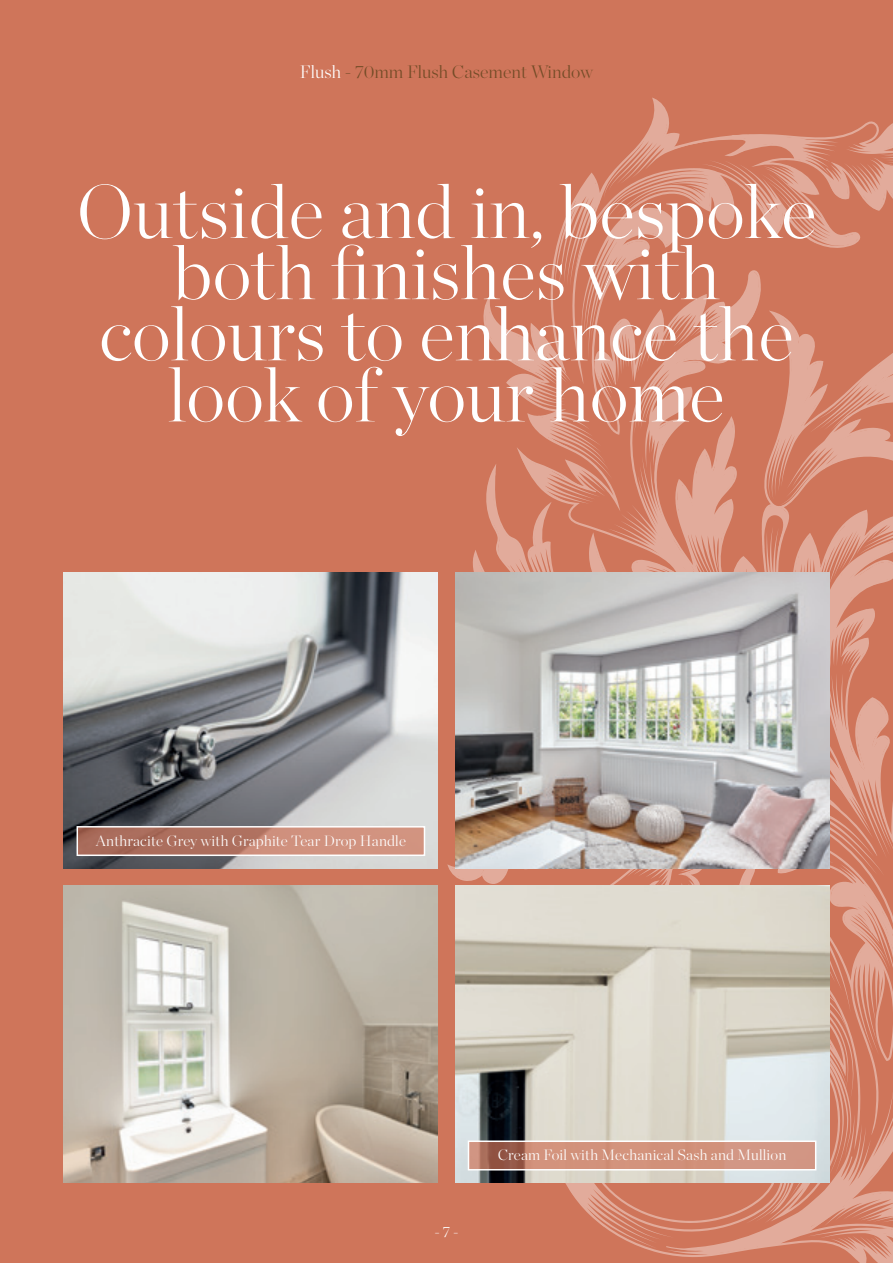
<style>
.page{position:relative;width:893px;height:1263px;background:#cf755a}
.page>*{position:absolute;margin:0;border:0;box-sizing:border-box;transform-origin:0 0}
.t1{font:200 75.6px/61.1px "Chronicle Display";color:#fff;text-align:center}
.t2{font:200 18px "Chronicle Display";color:#744c27}
.t3{font:200 15px "Chronicle Display";letter-spacing:.01em;color:#fff}
.s1{color:#fff}
</style>
<div class="page">
<svg style="left:450px;top:99px;width:443px;height:1164px"></svg>
<img style="left:455px;top:886px;width:374px;height:296px">
<img style="left:455px;top:572px;width:374px;height:297px">
<img style="left:64px;top:886px;width:374px;height:296px">
<img style="left:64px;top:572px;width:374px;height:297px">
<svg style="left:80px;top:829px;width:342px;height:24px;background:#bd7e6c"></svg>
<div style="left:77px;top:826px;width:348px;height:30px;border:2px solid #fff"></div>
<svg style="left:471px;top:1143px;width:342px;height:24px;background:#ca8b76"></svg>
<div style="left:468px;top:1140px;width:348px;height:30px;border:2px solid #fff"></div>
<p class="t2" style="left:300px;top:58px;width:295px"><span class="s1">Flush</span> - 70mm Flush Casement Window</p>
<h1 class="t1" style="left:76px;top:175px;width:742px">Outside and in, bespoke both finishes with colours to enhance the look of your home</h1>
<p class="t3" style="left:96px;top:829px;width:312px">Anthracite Grey with Graphite Tear Drop Handle</p>
<p class="t3" style="left:434px;top:1220px;width:26px">- 7 -</p>
<p class="t3" style="left:498px;top:1144px;width:290px">Cream Foil with Mechanical Sash and Mullion</p>
</div>
